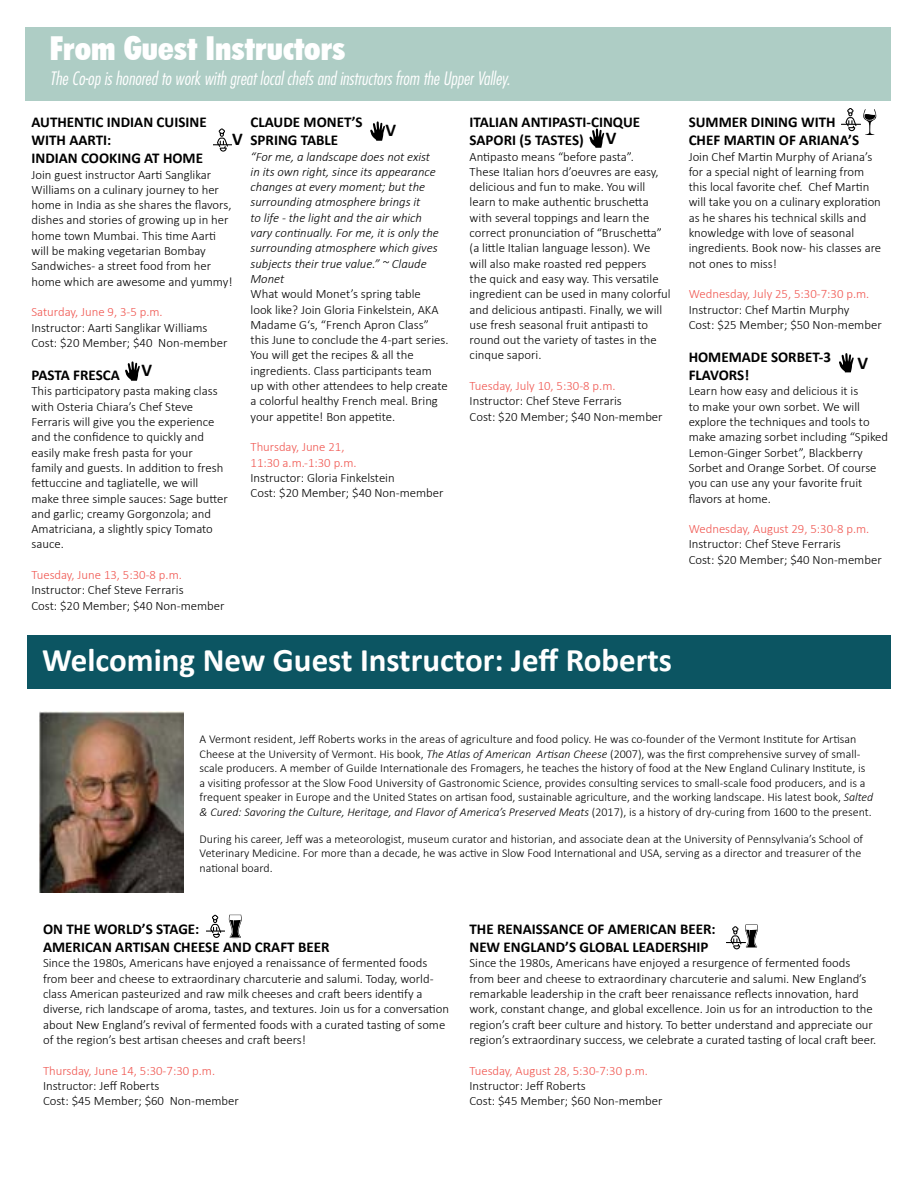
<style>
.page{position:relative;width:918px;height:1188px;background:#fff}
.page>*{position:absolute;margin:0;border:0;box-sizing:border-box;transform-origin:0 0}
.t1{font:700 33px "Calibri";color:#fff}
.t2{font:900 condensed 33px "Futura BT";color:#fff}
.t3{font:italic 300 condensed 18px "Futura Std";color:#fff}
.t4{font:700 18px "Calibri";color:#000}
.t5{font:700 15px/18px "Calibri";color:#000}
.t6{font:300 12.75px/15.3px "Calibri";color:#000}
.t7{font:italic 300 12.75px/15.3px "Calibri";color:#000}
.t8{font:300 12.75px/15.3px "Calibri";color:#f05650}
.t9{font:300 12px/14.5px "Calibri";color:#000}
.s1{font-style:italic}
</style>
<div class="page">
<div style="left:27px;top:635px;width:864px;height:53px;background:#0c5562"></div>
<div style="left:26px;top:27px;width:865px;height:73px;background:#aecdc5"></div>
<svg style="left:213px;top:128px;width:19px;height:24px"></svg>
<svg style="left:842px;top:108px;width:34px;height:27px"></svg>
<svg style="left:727px;top:924px;width:31px;height:25px"></svg>
<svg style="left:206px;top:915px;width:36px;height:23px"></svg>
<svg style="left:125px;top:361px;width:15px;height:20px"></svg>
<svg style="left:589px;top:129px;width:15px;height:19px"></svg>
<svg style="left:370px;top:121px;width:15px;height:20px"></svg>
<svg style="left:839px;top:353px;width:15px;height:19px"></svg>
<img style="left:40px;top:712px;width:143px;height:180px">
<h1 class="t2" style="left:50px;top:28px;width:297px">From Guest Instructors</h1>
<h2 class="t3" style="left:50px;top:67px;width:462px">The Co-op is honored to work with great local chefs and instructors from the Upper Valley.</h2>
<p class="t5" style="left:251px;top:113px;width:114px">CLAUDE MONET’S<br>SPRING TABLE</p>
<p class="t7" style="left:251px;top:149px;width:190px">“For me, a landscape does not exist in its own right, since its appearance changes at every moment; but the surrounding atmosphere brings it<br>to life - the light and the air which vary continually. For me, it is only the surrounding atmosphere which gives subjects their true value.” ~ Claude<br>Monet</p>
<p class="t6" style="left:251px;top:286px;width:199px">What would Monet’s spring table<br>look like? Join Gloria Finkelstein, AKA Madame G‘s, “French Apron Class” this June to conclude the 4-part series.<br>You will get the recipes &amp; all the ingredients. Class participants team<br>up with other attendees to help create a colorful healthy French meal. Bring your appetite! Bon appetite.</p>
<p class="t8" style="left:251px;top:439px;width:108px">Thursday, June 21,<br>11:30 a.m.-1:30 p.m.</p>
<p class="t6" style="left:251px;top:470px;width:195px">Instructor: Gloria Finkelstein<br>Cost: $20 Member; $40 Non-member</p>
<p class="t5" style="left:31px;top:113px;width:177px">AUTHENTIC INDIAN CUISINE<br>WITH AARTI:<br>INDIAN COOKING AT HOME</p>
<p class="t6" style="left:31px;top:167px;width:203px">Join guest instructor Aarti Sanglikar Williams on a culinary journey to her home in India as she shares the flavors, dishes and stories of growing up in her home town Mumbai. This time Aarti will be making vegetarian Bombay Sandwiches- a street food from her home which are awesome and yummy!</p>
<p class="t8" style="left:31px;top:304px;width:133px">Saturday, June 9, 3-5 p.m.</p>
<p class="t6" style="left:31px;top:320px;width:197px">Instructor: Aarti Sanglikar Williams<br>Cost: $20 Member; $40 Non-member</p>
<p class="t5" style="left:31px;top:366px;width:90px">PASTA FRESCA</p>
<p class="t6" style="left:31px;top:383px;width:198px">This participatory pasta making class with Osteria Chiara’s Chef Steve Ferraris will give you the experience and the confidence to quickly and easily make fresh pasta for your<br>family and guests. In addition to fresh fettuccine and tagliatelle, we will make three simple sauces: Sage butter and garlic; creamy Gorgonzola; and Amatriciana, a slightly spicy Tomato sauce.</p>
<p class="t8" style="left:31px;top:567px;width:152px">Tuesday, June 13, 5:30-8 p.m.</p>
<p class="t6" style="left:31px;top:582px;width:195px">Instructor: Chef Steve Ferraris<br>Cost: $20 Member; $40 Non-member</p>
<p class="t5" style="left:470px;top:113px;width:172px">ITALIAN ANTIPASTI-CINQUE<br>SAPORI (5 TASTES)</p>
<p class="t6" style="left:470px;top:149px;width:203px">Antipasto means “before pasta”.<br>These Italian hors d’oeuvres are easy, delicious and fun to make. You will learn to make authentic bruschetta with several toppings and learn the correct pronunciation of “Bruschetta” (a little Italian language lesson). We will also make roasted red peppers<br>the quick and easy way. This versatile ingredient can be used in many colorful and delicious antipasti. Finally, we will use fresh seasonal fruit antipasti to round out the variety of tastes in the cinque sapori.</p>
<p class="t8" style="left:470px;top:378px;width:147px">Tuesday, July 10, 5:30-8 p.m.</p>
<p class="t6" style="left:470px;top:393px;width:195px">Instructor: Chef Steve Ferraris<br>Cost: $20 Member; $40 Non-member</p>
<h2 class="t4" style="left:386px;top:117px;width:12px">V</h2>
<h2 class="t4" style="left:232px;top:126px;width:12px">V</h2>
<h2 class="t4" style="left:606px;top:125px;width:12px">V</h2>
<h2 class="t4" style="left:142px;top:357px;width:12px">V</h2>
<h1 class="t1" style="left:42px;top:636px;width:632px">Welcoming New Guest Instructor: Jeff Roberts</h1>
<p class="t5" style="left:689px;top:113px;width:172px">SUMMER DINING WITH<br>CHEF MARTIN OF ARIANA’S</p>
<p class="t6" style="left:689px;top:149px;width:194px">Join Chef Martin Murphy of Ariana’s for a special night of learning from this local favorite chef. Chef Martin will take you on a culinary exploration as he shares his technical skills and knowledge with love of seasonal ingredients. Book now- his classes are not ones to miss!</p>
<p class="t8" style="left:689px;top:286px;width:182px">Wednesday, July 25, 5:30-7:30 p.m.</p>
<p class="t6" style="left:689px;top:302px;width:195px">Instructor: Chef Martin Murphy<br>Cost: $25 Member; $50 Non-member</p>
<p class="t5" style="left:689px;top:348px;width:144px">HOMEMADE SORBET-3<br>FLAVORS!</p>
<p class="t6" style="left:689px;top:383px;width:201px">Learn how easy and delicious it is<br>to make your own sorbet. We will explore the techniques and tools to make amazing sorbet including “Spiked<br>Lemon-Ginger Sorbet”, Blackberry<br>Sorbet and Orange Sorbet. Of course you can use any your favorite fruit flavors at home.</p>
<p class="t8" style="left:689px;top:521px;width:182px">Wednesday, August 29, 5:30-8 p.m.</p>
<p class="t6" style="left:689px;top:536px;width:195px">Instructor: Chef Steve Ferraris<br>Cost: $20 Member; $40 Non-member</p>
<h2 class="t4" style="left:858px;top:350px;width:12px">V</h2>
<p class="t9" style="left:200px;top:732px;width:675px">A Vermont resident, Jeff Roberts works in the areas of agriculture and food policy. He was co-founder of the Vermont Institute for Artisan Cheese at the University of Vermont. His book, <span class="s1">The Atlas of American Artisan Cheese</span> (2007), was the first comprehensive survey of small&shy;scale producers. A member of Guilde Internationale des Fromagers, he teaches the history of food at the New England Culinary Institute, is a visiting professor at the Slow Food University of Gastronomic Science, provides consulting services to small-scale food producers, and is a frequent speaker in Europe and the United States on artisan food, sustainable agriculture, and the working landscape. His latest book, <span class="s1">Salted &amp; Cured: Savoring the Culture, Heritage, and Flavor of America’s Preserved Meats</span> (2017), is a history of dry-curing from 1600 to the present.</p>
<p class="t9" style="left:200px;top:831px;width:665px">During his career, Jeff was a meteorologist, museum curator and historian, and associate dean at the University of Pennsylvania’s School of<br>Veterinary Medicine. For more than a decade, he was active in Slow Food International and USA, serving as a director and treasurer of the national board.</p>
<p class="t5" style="left:43px;top:920px;width:288px">ON THE WORLD’S STAGE:<br>AMERICAN ARTISAN CHEESE AND CRAFT BEER</p>
<p class="t6" style="left:43px;top:955px;width:408px">Since the 1980s, Americans have enjoyed a renaissance of fermented foods from beer and cheese to extraordinary charcuterie and salumi. Today, world&shy;class American pasteurized and raw milk cheeses and craft beers identify a diverse, rich landscape of aroma, tastes, and textures. Join us for a conversation about New England’s revival of fermented foods with a curated tasting of some of the region’s best artisan cheeses and craft beers!</p>
<p class="t8" style="left:43px;top:1063px;width:174px">Thursday, June 14, 5:30-7:30 p.m.</p>
<p class="t6" style="left:43px;top:1078px;width:197px">Instructor: Jeff Roberts<br>Cost: $45 Member; $60 Non-member</p>
<p class="t5" style="left:469px;top:920px;width:248px">THE RENAISSANCE OF AMERICAN BEER:<br>NEW ENGLAND’S GLOBAL LEADERSHIP</p>
<p class="t6" style="left:469px;top:955px;width:408px">Since the 1980s, Americans have enjoyed a resurgence of fermented foods from beer and cheese to extraordinary charcuterie and salumi. New England’s remarkable leadership in the craft beer renaissance reflects innovation, hard work, constant change, and global excellence. Join us for an introduction to the region’s craft beer culture and history. To better understand and appreciate our region’s extraordinary success, we celebrate a curated tasting of local craft beer.</p>
<p class="t8" style="left:469px;top:1063px;width:180px">Tuesday, August 28, 5:30-7:30 p.m.</p>
<p class="t6" style="left:469px;top:1078px;width:195px">Instructor: Jeff Roberts<br>Cost: $45 Member; $60 Non-member</p>
</div>
